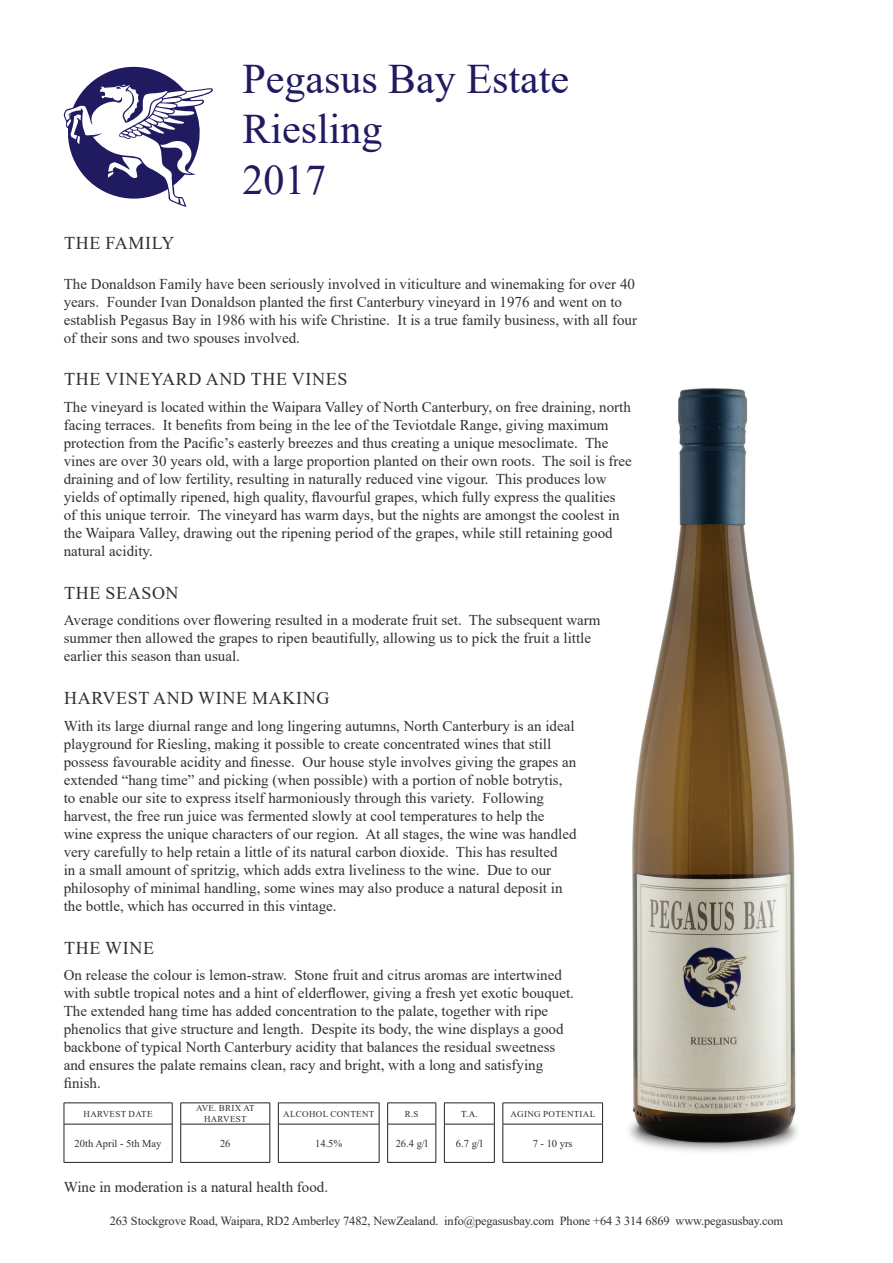
<style>
.page{position:relative;width:893px;height:1263px;background:#fff}
.page>*{position:absolute;margin:0;border:0;box-sizing:border-box;transform-origin:0 0}
.t1{font:42px/50.4px "Times New Roman";color:#201a60}
.t2{font:18px "Times New Roman";letter-spacing:.035em;color:#312f30}
.t3{font:15px/18px "Times New Roman";color:#312f30}
.t4{font:12.3px "Times New Roman";letter-spacing:-.01em;color:#312f30}
.t5{font:10.5px "Times New Roman";color:#312f30}
.t6{font:9px/10.5px "Times New Roman";letter-spacing:.035em;color:#312f30;text-align:center}
.t7{font:9px "Times New Roman";color:#231f20}
</style>
<div class="page">
<svg style="left:64px;top:66px;width:149px;height:141px"></svg>
<img style="left:628px;top:388px;width:170px;height:764px">
<hr style="left:64px;top:1102px;width:108px;height:1px;background:#231f20">
<svg style="left:64px;top:1103px;width:1px;height:21px"></svg>
<svg style="left:172px;top:1103px;width:1px;height:21px"></svg>
<hr style="left:181px;top:1102px;width:89px;height:1px;background:#231f20">
<svg style="left:180px;top:1103px;width:1px;height:21px"></svg>
<svg style="left:270px;top:1103px;width:1px;height:21px"></svg>
<hr style="left:278px;top:1102px;width:101px;height:1px;background:#231f20">
<svg style="left:278px;top:1103px;width:1px;height:21px"></svg>
<svg style="left:379px;top:1103px;width:1px;height:21px"></svg>
<hr style="left:387px;top:1102px;width:49px;height:1px;background:#231f20">
<svg style="left:387px;top:1103px;width:1px;height:21px"></svg>
<svg style="left:436px;top:1103px;width:1px;height:21px"></svg>
<hr style="left:444px;top:1102px;width:50px;height:1px;background:#231f20">
<svg style="left:444px;top:1103px;width:1px;height:21px"></svg>
<svg style="left:494px;top:1103px;width:1px;height:21px"></svg>
<hr style="left:503px;top:1102px;width:100px;height:1px;background:#231f20">
<svg style="left:503px;top:1103px;width:1px;height:21px"></svg>
<svg style="left:602px;top:1103px;width:1px;height:21px"></svg>
<hr style="left:64px;top:1124px;width:108px;height:1px;background:#231f20">
<hr style="left:64px;top:1124px;width:1px;height:38px;background:#231f20">
<hr style="left:172px;top:1124px;width:1px;height:38px;background:#231f20">
<hr style="left:181px;top:1124px;width:89px;height:1px;background:#231f20">
<hr style="left:180px;top:1124px;width:1px;height:38px;background:#231f20">
<hr style="left:270px;top:1124px;width:1px;height:38px;background:#231f20">
<hr style="left:278px;top:1124px;width:101px;height:1px;background:#231f20">
<hr style="left:278px;top:1124px;width:1px;height:38px;background:#231f20">
<hr style="left:379px;top:1124px;width:1px;height:38px;background:#231f20">
<hr style="left:387px;top:1124px;width:49px;height:1px;background:#231f20">
<hr style="left:387px;top:1124px;width:1px;height:38px;background:#231f20">
<hr style="left:436px;top:1124px;width:1px;height:38px;background:#231f20">
<hr style="left:444px;top:1124px;width:50px;height:1px;background:#231f20">
<hr style="left:444px;top:1124px;width:1px;height:38px;background:#231f20">
<hr style="left:494px;top:1124px;width:1px;height:38px;background:#231f20">
<hr style="left:503px;top:1124px;width:100px;height:1px;background:#231f20">
<hr style="left:503px;top:1124px;width:1px;height:38px;background:#231f20">
<hr style="left:602px;top:1124px;width:1px;height:38px;background:#231f20">
<hr style="left:64px;top:1162px;width:108px;height:1px;background:#231f20">
<hr style="left:181px;top:1162px;width:89px;height:1px;background:#231f20">
<hr style="left:278px;top:1162px;width:101px;height:1px;background:#231f20">
<hr style="left:387px;top:1162px;width:49px;height:1px;background:#231f20">
<hr style="left:444px;top:1162px;width:50px;height:1px;background:#231f20">
<hr style="left:503px;top:1162px;width:100px;height:1px;background:#231f20">
<p class="t1" style="left:242px;top:52px;width:328px">Pegasus Bay Estate<br>Riesling<br>2017</p>
<p class="t2" style="left:64px;top:231px;width:112px">THE FAMILY</p>
<p class="t3" style="left:64px;top:274px;width:575px">The Donaldson Family have been seriously involved in viticulture and winemaking for over 40 years. Founder Ivan Donaldson planted the first Canterbury vineyard in 1976 and went on to establish Pegasus Bay in 1986 with his wife Christine. It is a true family business, with all four of their sons and two spouses involved.</p>
<p class="t2" style="left:64px;top:367px;width:285px">THE VINEYARD AND THE VINES</p>
<p class="t3" style="left:64px;top:397px;width:570px">The vineyard is located within the Waipara Valley of North Canterbury, on free draining, north facing terraces. It benefits from being in the lee of the Teviotdale Range, giving maximum protection from the Pacific’s easterly breezes and thus creating a unique mesoclimate. The vines are over 30 years old, with a large proportion planted on their own roots. The soil is free draining and of low fertility, resulting in naturally reduced vine vigour. This produces low yields of optimally ripened, high quality, flavourful grapes, which fully express the qualities of this unique terroir. The vineyard has warm days, but the nights are amongst the coolest in the Waipara Valley, drawing out the ripening period of the grapes, while still retaining good natural acidity.</p>
<p class="t2" style="left:64px;top:580px;width:116px">THE SEASON</p>
<p class="t3" style="left:64px;top:611px;width:538px">Average conditions over flowering resulted in a moderate fruit set. The subsequent warm summer then allowed the grapes to ripen beautifully, allowing us to pick the fruit a little earlier this season than usual.</p>
<p class="t2" style="left:64px;top:685px;width:267px">HARVEST AND WINE MAKING</p>
<p class="t3" style="left:64px;top:716px;width:514px">With its large diurnal range and long lingering autumns, North Canterbury is an ideal playground for Riesling, making it possible to create concentrated wines that still possess favourable acidity and finesse. Our house style involves giving the grapes an extended “hang time” and picking (when possible) with a portion of noble botrytis, to enable our site to express itself harmoniously through this variety. Following harvest, the free run juice was fermented slowly at cool temperatures to help the wine express the unique characters of our region. At all stages, the wine was handled very carefully to help retain a little of its natural carbon dioxide. This has resulted<br>in a small amount of spritzig, which adds extra liveliness to the wine. Due to our philosophy of minimal handling, some wines may also produce a natural deposit in the bottle, which has occurred in this vintage.</p>
<p class="t2" style="left:64px;top:935px;width:91px">THE WINE</p>
<p class="t3" style="left:64px;top:966px;width:512px">On release the colour is lemon-straw. Stone fruit and citrus aromas are intertwined with subtle tropical notes and a hint of elderflower, giving a fresh yet exotic bouquet.<br>The extended hang time has added concentration to the palate, together with ripe phenolics that give structure and length. Despite its body, the wine displays a good backbone of typical North Canterbury acidity that balances the residual sweetness and ensures the palate remains clean, racy and bright, with a long and satisfying finish.</p>
<p class="t6" style="left:84px;top:1108px;width:71px">HARVEST DATE</p>
<p class="t6" style="left:196px;top:1103px;width:60px">AVE. BRIX AT<br>HARVEST</p>
<p class="t6" style="left:283px;top:1108px;width:92px">ALCOHOL CONTENT</p>
<p class="t6" style="left:405px;top:1108px;width:15px">R.S</p>
<p class="t7" style="left:461px;top:1107px;width:18px">T.A.</p>
<p class="t6" style="left:510px;top:1108px;width:86px">AGING POTENTIAL</p>
<p class="t5" style="left:75px;top:1136px;width:88px">20th April - 5th May</p>
<p class="t5" style="left:220px;top:1136px;width:12px">26</p>
<p class="t5" style="left:315px;top:1136px;width:29px">14.5%</p>
<p class="t5" style="left:396px;top:1136px;width:34px">26.4 g/l</p>
<p class="t5" style="left:456px;top:1136px;width:28px">6.7 g/l</p>
<p class="t5" style="left:533px;top:1136px;width:41px">7 - 10 yrs</p>
<p class="t3" style="left:64px;top:1177px;width:266px">Wine in moderation is a natural health food.</p>
<p class="t4" style="left:110px;top:1212px;width:675px">263 Stockgrove Road, Waipara, RD2 Amberley 7482, NewZealand. info@pegasusbay.com Phone +64 3 314 6869 www.pegasusbay.com</p>
</div>
